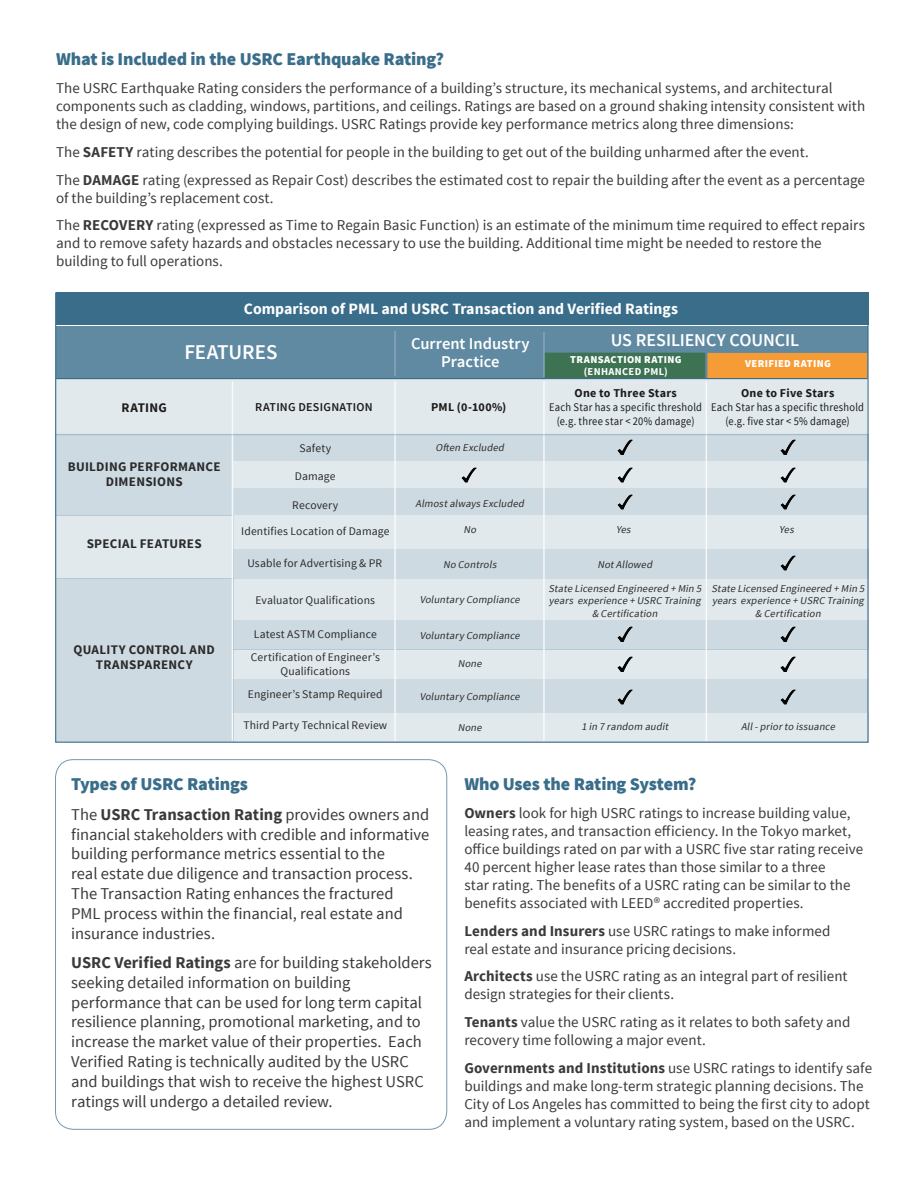
<style>
.page{position:relative;width:918px;height:1188px;background:#fff}
.page>*{position:absolute;margin:0;border:0;box-sizing:border-box;transform-origin:0 0}
.t1{font:600 21px "Source Sans Pro";letter-spacing:-.005em;color:#fff}
.t2{font:900 18px "Source Sans Pro";letter-spacing:-.01em;color:#396d8a}
.t3{font:600 18px "Source Sans Pro";letter-spacing:-.005em;color:#fff}
.t4{font:16.5px/19.8px "Source Sans Pro";color:#3a3a3a}
.t5{font:600 16.5px "Source Sans Pro";color:#fff}
.t6{font:700 15.75px "Source Sans Pro";color:#fff}
.t7{font:15px/18px "Source Sans Pro";color:#3a3a3a}
.t8{font:700 13.2px/15px "Source Sans Pro";letter-spacing:.02em;color:#2b2b2b;text-align:center}
.t9{font:700 13.2px "Source Sans Pro";letter-spacing:.02em;color:#1c1b1a}
.t10{font:700 12px "Source Sans Pro";letter-spacing:.025em;color:#1c1b1a}
.t11{font:600 12px "Source Sans Pro";letter-spacing:.025em;color:#1c1b1a}
.t12{font:11.7px/14px "Source Sans Pro";letter-spacing:.01em;color:#2b2b2b;text-align:center}
.t13{font:11.7px/14px "Source Sans Pro";letter-spacing:.025em;color:#1c1b1a;text-align:center;scale:.9 1}
.t14{font:italic 10.5px/12.6px "Source Sans Pro";color:#2b2b2b;text-align:center}
.t15{font:900 10.5px/12px "Source Sans Pro";letter-spacing:.03em;color:#fff;text-align:center}
.s1{font-weight:700}
</style>
<div class="page">
<div style="left:56px;top:292px;width:812px;height:33px;background:#396d8a"></div>
<div style="left:56px;top:326px;width:811px;height:53px;background:#608aa1"></div>
<div style="left:233px;top:713px;width:636px;height:30px;background:#e1e9ed"></div>
<div style="left:545px;top:353px;width:160px;height:25px;background:#3d7252"></div>
<div style="left:707px;top:353px;width:160px;height:26px;background:#f69c36"></div>
<div style="left:232px;top:679px;width:635px;height:34px;background:#cedae2"></div>
<div style="left:56px;top:579px;width:177px;height:163px;background:#cedae2"></div>
<div style="left:55px;top:515px;width:178px;height:64px;background:#e1e9ed"></div>
<div style="left:56px;top:434px;width:177px;height:81px;background:#cedae2"></div>
<div style="left:233px;top:579px;width:636px;height:40px;background:#e1e9ed"></div>
<div style="left:233px;top:650px;width:635px;height:29px;background:#e1e9ed"></div>
<div style="left:233px;top:620px;width:635px;height:30px;background:#cedae2"></div>
<div style="left:233px;top:549px;width:636px;height:30px;background:#cedae2"></div>
<div style="left:233px;top:461px;width:635px;height:27px;background:#e1e9ed"></div>
<div style="left:233px;top:516px;width:634px;height:33px;background:#e1e9ed"></div>
<div style="left:233px;top:488px;width:635px;height:27px;background:#cedae2"></div>
<div style="left:233px;top:434px;width:635px;height:27px;background:#cedae2"></div>
<div style="left:56px;top:379px;width:811px;height:55px;background:#e1e9ed"></div>
<hr style="left:56px;top:378px;width:811px;height:1px;background:#396d8a">
<hr style="left:394px;top:331px;width:2px;height:45px;background:#fff">
<hr style="left:394px;top:381px;width:2px;height:360px;background:#fff">
<hr style="left:232px;top:381px;width:1px;height:360px;background:#fff">
<hr style="left:543px;top:381px;width:2px;height:360px;background:#fff">
<hr style="left:706px;top:381px;width:1px;height:360px;background:#fff">
<img style="left:461px;top:468px;width:15px;height:15px">
<img style="left:618px;top:468px;width:15px;height:15px">
<img style="left:781px;top:468px;width:15px;height:15px">
<img style="left:618px;top:440px;width:15px;height:15px">
<img style="left:781px;top:440px;width:15px;height:15px">
<img style="left:618px;top:494px;width:15px;height:15px">
<img style="left:781px;top:494px;width:15px;height:15px">
<img style="left:781px;top:556px;width:15px;height:15px">
<img style="left:618px;top:689px;width:15px;height:15px">
<img style="left:618px;top:627px;width:15px;height:15px">
<img style="left:781px;top:627px;width:15px;height:15px">
<img style="left:618px;top:657px;width:15px;height:15px">
<img style="left:781px;top:657px;width:15px;height:15px">
<hr style="left:543px;top:332px;width:2px;height:45px;background:#fff">
<hr style="left:56px;top:434px;width:813px;height:1px;background:#396d8a">
<img style="left:781px;top:689px;width:15px;height:15px">
<p class="t2" style="left:56px;top:48px;width:390px">What is Included in the USRC Earthquake Rating?</p>
<p class="t7" style="left:56px;top:79px;width:811px">The USRC Earthquake Rating considers the performance of a building’s structure, its mechanical systems, and architectural components such as cladding, windows, partitions, and ceilings. Ratings are based on a ground shaking intensity consistent with the design of new, code complying buildings. USRC Ratings provide key performance metrics along three dimensions:</p>
<p class="t7" style="left:56px;top:143px;width:754px">The <span class="s1">SAFETY</span> rating describes the potential for people in the building to get out of the building unharmed after the event.</p>
<p class="t7" style="left:56px;top:171px;width:811px">The <span class="s1">DAMAGE</span> rating (expressed as Repair Cost) describes the estimated cost to repair the building after the event as a percentage of the building’s replacement cost.</p>
<p class="t7" style="left:56px;top:217px;width:810px">The <span class="s1">RECOVERY</span> rating (expressed as Time to Regain Basic Function) is an estimate of the minimum time required to effect repairs and to remove safety hazards and obstacles necessary to use the building. Additional time might be needed to restore the building to full operations.</p>
<p class="t6" style="left:244px;top:298px;width:436px">Comparison of PML and USRC Transaction and Verified Ratings</p>
<p class="t1" style="left:184px;top:339px;width:95px">FEATURES</p>
<p class="t5" style="left:411px;top:333px;width:120px">Current Industry</p>
<p class="t3" style="left:611px;top:328px;width:190px">US RESILIENCY COUNCIL</p>
<p class="t5" style="left:441px;top:351px;width:60px">Practice</p>
<p class="t15" style="left:570px;top:354px;width:113px">TRANSACTION RATING <span class="s1">(ENHANCED PML)</span></p>
<p class="t15" style="left:745px;top:358px;width:87px">VERIFIED RATING</p>
<p class="t9" style="left:122px;top:399px;width:47px">RATING</p>
<p class="t10" style="left:431px;top:399px;width:77px">PML (0-100%)</p>
<p class="t11" style="left:255px;top:399px;width:119px">RATING DESIGNATION</p>
<p class="t12" style="left:299px;top:441px;width:33px">Safety</p>
<p class="t12" style="left:295px;top:470px;width:42px">Damage</p>
<p class="t12" style="left:292px;top:498px;width:48px">Recovery</p>
<p class="t12" style="left:241px;top:525px;width:150px">Identifies Location of Damage</p>
<p class="t14" style="left:435px;top:442px;width:72px">Often Excluded</p>
<p class="t8" style="left:68px;top:459px;width:154px">BUILDING PERFORMANCE<br>DIMENSIONS</p>
<p class="t14" style="left:415px;top:497px;width:112px">Almostalways Excluded</p>
<p class="t14" style="left:463px;top:524px;width:17px">No</p>
<p class="t14" style="left:443px;top:558px;width:57px">No Controls</p>
<p class="t8" style="left:87px;top:536px;width:117px">SPECIAL FEATURES</p>
<p class="t12" style="left:247px;top:557px;width:136px">Usable for Advertising &amp; PR</p>
<p class="t12" style="left:256px;top:593px;width:121px">Evaluator Qualifications</p>
<p class="t14" style="left:420px;top:594px;width:104px">Voluntary Compliance</p>
<p class="t8" style="left:74px;top:642px;width:143px">QUALITY CONTROL AND<br>TRANSPARENCY</p>
<p class="t12" style="left:254px;top:627px;width:125px">Latest ASTM Compliance</p>
<p class="t12" style="left:251px;top:650px;width:131px">Certification of Engineer’s<br>Qualifications</p>
<p class="t12" style="left:248px;top:688px;width:136px">Engineer’s Stamp Required</p>
<p class="t12" style="left:243px;top:718px;width:145px">Third Party Technical Review</p>
<p class="t14" style="left:420px;top:630px;width:104px">Voluntary Compliance</p>
<p class="t14" style="left:458px;top:658px;width:28px">None</p>
<p class="t14" style="left:420px;top:690px;width:104px">Voluntary Compliance</p>
<p class="t14" style="left:458px;top:721px;width:28px">None</p>
<p class="t10" style="left:574px;top:386px;width:104px">One to Three Stars</p>
<p class="t13" style="left:549px;top:401px;width:171px">Each Star has a specific threshold (e.g. three star &lt; 20% damage)</p>
<p class="t10" style="left:741px;top:386px;width:95px">One to Five Stars</p>
<p class="t13" style="left:711px;top:401px;width:171px">Each Star has a specific threshold (e.g. five star &lt; 5% damage)</p>
<p class="t14" style="left:616px;top:524px;width:18px">Yes</p>
<p class="t14" style="left:779px;top:524px;width:18px">Yes</p>
<p class="t14" style="left:597px;top:558px;width:59px">NotAllowed</p>
<p class="t14" style="left:548px;top:582px;width:157px">State Licensed Engineered + Min 5 years experience + USRC Training &amp; Certification</p>
<p class="t14" style="left:712px;top:582px;width:157px">State Licensed Engineered + Min 5 years experience + USRC Training &amp; Certification</p>
<p class="t14" style="left:581px;top:720px;width:91px">1 in 7 random audit</p>
<p class="t14" style="left:741px;top:720px;width:98px">All-priorto issuance</p>
<p class="t2" style="left:71px;top:773px;width:178px">Types of USRC Ratings</p>
<p class="t4" style="left:71px;top:805px;width:360px">The <span class="s1">USRC Transaction Rating</span> provides owners and financial stakeholders with credible and informative building performance metrics essential to the<br>real estate due diligence and transaction process.<br>The Transaction Rating enhances the fractured<br>PML process within the financial, real estate and insurance industries.</p>
<p class="t4" style="left:71px;top:953px;width:362px"><span class="s1">USRC Verified Ratings</span> are for building stakeholders seeking detailed information on building performance that can be used for long term capital resilience planning, promotional marketing, and to increase the market value of their properties. Each Verified Rating is technically audited by the USRC and buildings that wish to receive the highest USRC ratings will undergo a detailed review.</p>
<p class="t2" style="left:464px;top:773px;width:234px">Who Uses the Rating System?</p>
<p class="t7" style="left:464px;top:804px;width:400px"><span class="s1">Owners</span> look for high USRC ratings to increase building value, leasing rates, and transaction efficiency. In the Tokyo market, office buildings rated on par with a USRC five star rating receive 40 percent higher lease rates than those similar to a three<br>star rating. The benefits of a USRC rating can be similar to the benefits associated with LEED® accredited properties.</p>
<p class="t7" style="left:464px;top:922px;width:368px"><span class="s1">Lenders and Insurers</span> use USRC ratings to make informed real estate and insurance pricing decisions.</p>
<p class="t7" style="left:464px;top:968px;width:385px"><span class="s1">Architects</span> use the USRC rating as an integral part of resilient design strategies for their clients.</p>
<p class="t7" style="left:464px;top:1013px;width:388px"><span class="s1">Tenants</span> value the USRC rating as it relates to both safety and recovery time following a major event.</p>
<p class="t7" style="left:464px;top:1059px;width:409px"><span class="s1">Governments and Institutions</span> use USRC ratings to identify safe buildings and make long-term strategic planning decisions. The City of Los Angeles has committed to being the first city to adopt and implement a voluntary rating system, based on the USRC.</p>
</div>
